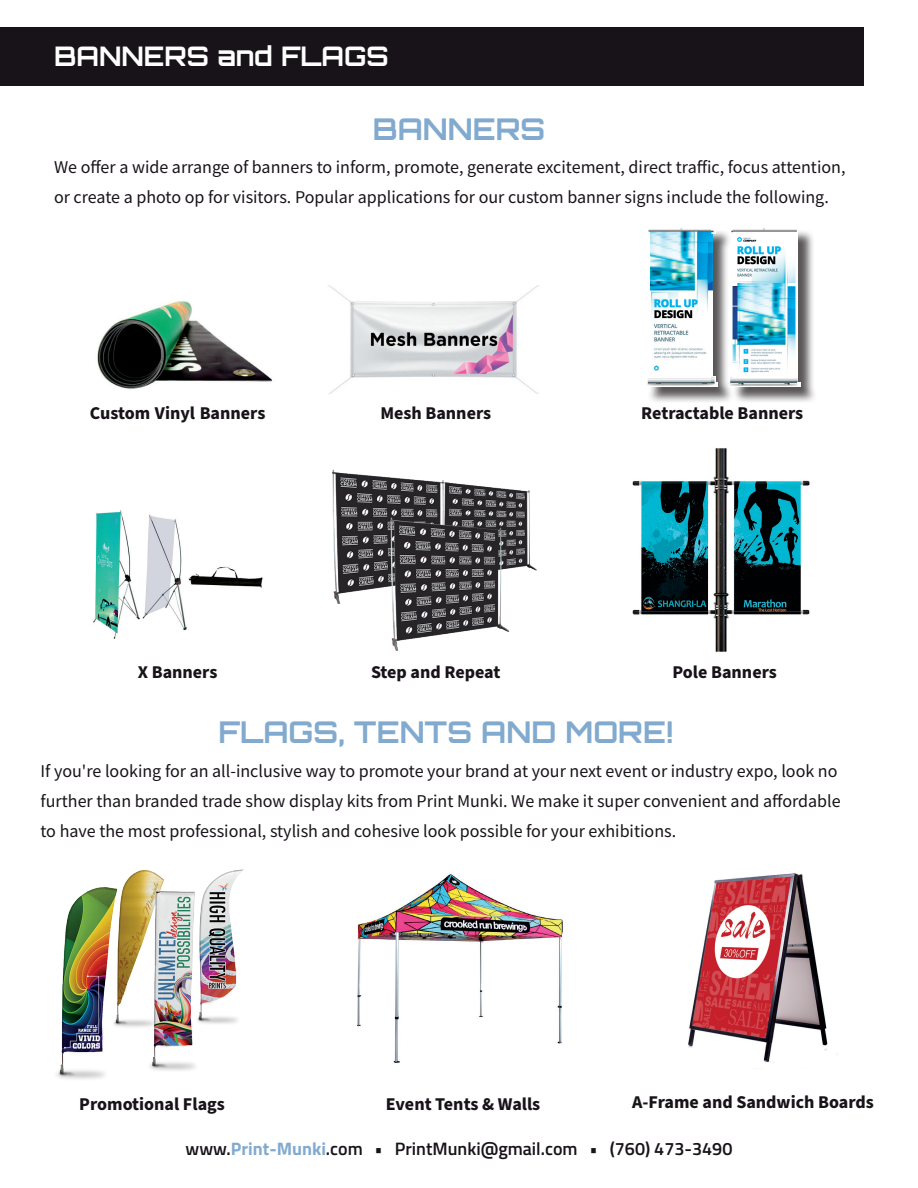
<style>
.page{position:relative;width:918px;height:1188px;background:#fff}
.page>*{position:absolute;margin:0;border:0;box-sizing:border-box;transform-origin:0 0}
.t1{font:700 30px "Orbitron";color:#82aacf}
.t2{font:700 27px "Orbitron";color:#fff}
.t3{font:18px/30px "Source Sans Pro";color:#181319}
.t4{font:700 18px "Source Sans Pro";color:#181319}
.t5{font:600 18px "Titillium Web";color:#181319}
.s1{font-weight:700;color:#82aacf}
</style>
<div class="page">
<div style="left:0;top:27px;width:864px;height:58px;background:#181319"></div>
<img style="left:57px;top:869px;width:187px;height:210px">
<img style="left:688px;top:873px;width:149px;height:190px">
<img style="left:356px;top:874px;width:207px;height:189px">
<img style="left:97px;top:301px;width:175px;height:88px">
<img style="left:93px;top:510px;width:170px;height:129px">
<img style="left:332px;top:469px;width:205px;height:182px">
<img style="left:632px;top:448px;width:178px;height:204px">
<img style="left:328px;top:286px;width:210px;height:108px">
<div style="left:647px;top:230px;width:170px;height:173px;background:#231f20;opacity:.75"></div>
<img style="left:647px;top:383px;width:71px;height:3px">
<img style="left:729px;top:377px;width:68px;height:9px">
<img style="left:647px;top:228px;width:65px;height:155px">
<svg style="left:712px;top:377px;width:3px;height:6px"></svg>
<img style="left:732px;top:228px;width:65px;height:149px">
<svg style="left:729px;top:228px;width:4px;height:5px"></svg>
<div style="left:660px;top:364px;width:15px;height:7px;background:#fff"></div>
<h2 class="t2" style="left:54px;top:40px;width:336px">BANNERS and FLAGS</h2>
<h1 class="t1" style="left:373px;top:111px;width:174px">BANNERS</h1>
<p class="t3" style="left:54px;top:152px;width:793px">We offer a wide arrange of banners to inform, promote, generate excitement, direct traffic, focus attention, or create a photo op for visitors. Popular applications for our custom banner signs include the following.</p>
<p class="t4" style="left:90px;top:401px;width:177px">Custom Vinyl Banners</p>
<p class="t4" style="left:380px;top:401px;width:112px">Mesh Banners</p>
<p class="t4" style="left:641px;top:401px;width:164px">Retractable Banners</p>
<p class="t4" style="left:138px;top:660px;width:81px">X Banners</p>
<p class="t4" style="left:371px;top:660px;width:131px">Step and Repeat</p>
<p class="t4" style="left:673px;top:660px;width:106px">Pole Banners</p>
<h1 class="t1" style="left:218px;top:714px;width:456px">FLAGS, TENTS AND MORE!</h1>
<p class="t3" style="left:40px;top:756px;width:802px">If you're looking for an all-inclusive way to promote your brand at your next event or industry expo, look no further than branded trade show display kits from Print Munki. We make it super convenient and affordable to have the most professional, stylish and cohesive look possible for your exhibitions.</p>
<p class="t4" style="left:79px;top:1092px;width:147px">Promotional Flags</p>
<p class="t4" style="left:386px;top:1092px;width:156px">Event Tents &amp; Walls</p>
<p class="t4" style="left:632px;top:1090px;width:243px">A-Frame and Sandwich Boards</p>
<p class="t5" style="left:186px;top:1135px;width:548px">www.<span class="s1">Print-Munki</span>.com • PrintMunki@gmail.com • (760) 473-3490</p>
</div>
